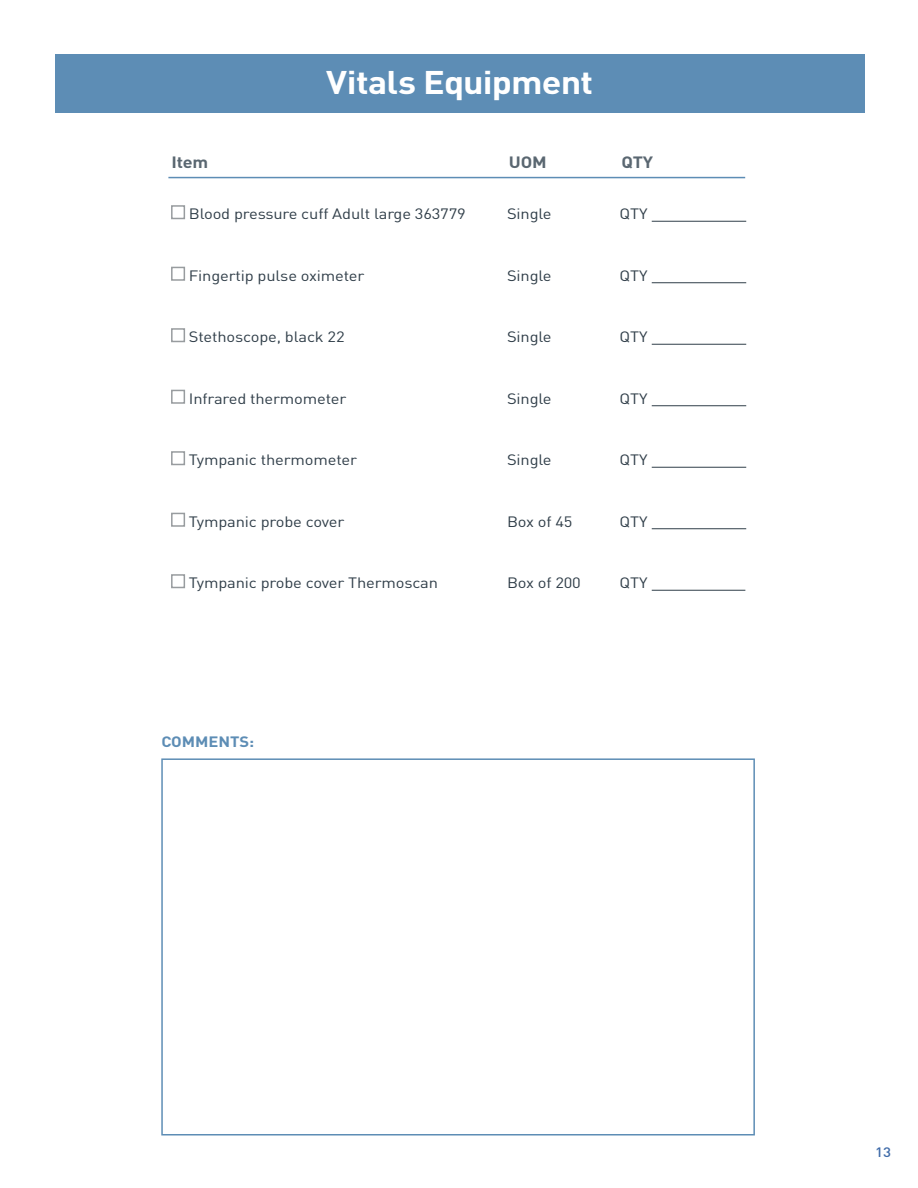
<style>
.page{position:relative;width:918px;height:1188px;background:#fff}
.page>*{position:absolute;margin:0;border:0;box-sizing:border-box;transform-origin:0 0}
.t1{font:700 32.4px "DIN Pro";letter-spacing:-.025em;color:#fff;scale:1.11 1}
.t2{font:700 16.2px "DIN Pro";letter-spacing:-.01em;color:#5a6771;scale:1.11 1}
.t3{font:14.85px "DIN Pro";letter-spacing:-.01em;color:#303e49;scale:1.11 1}
.t4{font:700 14.85px "DIN Pro";color:#5d8db5;scale:1.11 1}
.t5{font:500 13.5px "DIN Pro";color:#3f6ba9;scale:1.11 1}
</style>
<div class="page">
<div style="left:55px;top:55px;width:810px;height:58px;background:#5d8db5"></div>
<hr style="left:652px;top:221px;width:94px;height:1px;background:#303e49">
<hr style="left:652px;top:282px;width:94px;height:1px;background:#303e49">
<hr style="left:652px;top:344px;width:94px;height:1px;background:#303e49">
<hr style="left:652px;top:405px;width:94px;height:1px;background:#303e49">
<hr style="left:652px;top:467px;width:94px;height:1px;background:#303e49">
<hr style="left:652px;top:528px;width:94px;height:1px;background:#303e49">
<hr style="left:652px;top:590px;width:93px;height:1px;background:#303e49">
<div style="left:171px;top:205px;width:14px;height:14px;border:2px solid #989c9f"></div>
<div style="left:171px;top:267px;width:14px;height:14px;border:2px solid #989c9f"></div>
<div style="left:171px;top:328px;width:14px;height:14px;border:2px solid #989c9f"></div>
<div style="left:171px;top:390px;width:14px;height:14px;border:2px solid #989c9f"></div>
<div style="left:171px;top:451px;width:14px;height:14px;border:2px solid #989c9f"></div>
<div style="left:171px;top:513px;width:14px;height:14px;border:2px solid #989c9f"></div>
<div style="left:171px;top:574px;width:14px;height:14px;border:2px solid #989c9f"></div>
<hr style="left:168px;top:177px;width:577px;height:1px;background:#5d8db5">
<div style="left:161px;top:758px;width:594px;height:378px;border:2px solid #5d8db5"></div>
<h1 class="t1" style="left:326px;top:61px;width:242px">Vitals Equipment</h1>
<p class="t2" style="left:171px;top:151px;width:35px">Item</p>
<p class="t2" style="left:509px;top:151px;width:36px">UOM</p>
<p class="t2" style="left:621px;top:151px;width:30px">QTY</p>
<p class="t3" style="left:189px;top:204px;width:251px">Blood pressure cuff Adult large 363779</p>
<p class="t3" style="left:507px;top:204px;width:42px">Single</p>
<p class="t3" style="left:620px;top:204px;width:27px">QTY</p>
<p class="t3" style="left:189px;top:265px;width:160px">Fingertip pulse oximeter</p>
<p class="t3" style="left:507px;top:265px;width:42px">Single</p>
<p class="t3" style="left:620px;top:265px;width:27px">QTY</p>
<p class="t3" style="left:189px;top:327px;width:142px">Stethoscope, black 22</p>
<p class="t3" style="left:507px;top:327px;width:42px">Single</p>
<p class="t3" style="left:620px;top:327px;width:27px">QTY</p>
<p class="t3" style="left:189px;top:388px;width:144px">Infrared thermometer</p>
<p class="t3" style="left:507px;top:388px;width:42px">Single</p>
<p class="t3" style="left:620px;top:388px;width:27px">QTY</p>
<p class="t3" style="left:189px;top:450px;width:153px">Tympanic thermometer</p>
<p class="t3" style="left:507px;top:450px;width:42px">Single</p>
<p class="t3" style="left:620px;top:450px;width:27px">QTY</p>
<p class="t3" style="left:189px;top:511px;width:142px">Tympanic probe cover</p>
<p class="t3" style="left:507px;top:511px;width:60px">Box of 45</p>
<p class="t3" style="left:620px;top:511px;width:27px">QTY</p>
<p class="t3" style="left:189px;top:573px;width:226px">Tympanic probe cover Thermoscan</p>
<p class="t3" style="left:507px;top:573px;width:68px">Box of 200</p>
<p class="t3" style="left:620px;top:573px;width:27px">QTY</p>
<p class="t4" style="left:161px;top:732px;width:85px">COMMENTS:</p>
<p class="t5" style="left:875px;top:1143px;width:16px">13</p>
</div>
